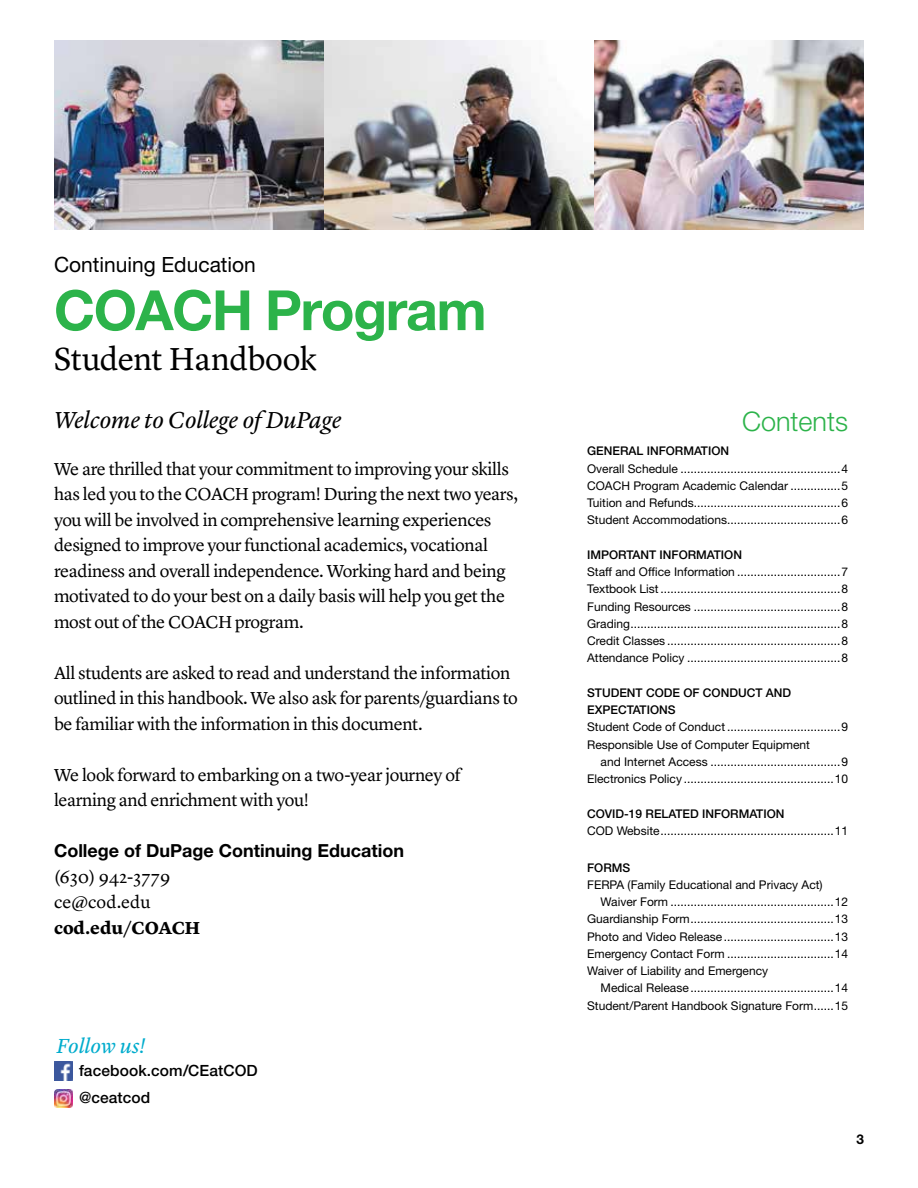
<style>
.page{position:relative;width:918px;height:1188px;background:#fff}
.page>*{position:absolute;margin:0;border:0;box-sizing:border-box;transform-origin:0 0}
.t1{font:700 55.5px "Helvetica Neue LT Pro";letter-spacing:-.025em;color:#2cb34a}
.t2{font:33px "Lyon Text";letter-spacing:-.015em;color:#000}
.t3{font:300 27px "Helvetica Neue LT Pro";color:#2cb34a}
.t4{font:italic 24px "Lyon Text";letter-spacing:-.005em;color:#000}
.t5{font:italic 21.15px "Lyon Text";color:#00accd;scale:1.05 1}
.t6{font:21px "Helvetica Neue LT Pro";color:#000}
.t7{font:18px/25.5px "Lyon Text";letter-spacing:-.02em;color:#000}
.t8{font:700 18px "Helvetica Neue LT Pro";color:#000}
.t9{font:18px/25.5px "Lyon Text";letter-spacing:.005em;color:#000}
.t10{font:700 18px "Lyon Text";color:#000}
.t11{font:500 15.45px/27px "Helvetica Neue LT Pro";letter-spacing:.005em;color:#000}
.t12{font:700 13.5px "Helvetica Neue LT Pro";color:#000}
.t13{font:12px/17.2px "Helvetica Neue LT Pro";color:#000;text-align:justify}
.t14{font:500 12px/17.2px "Helvetica Neue LT Pro";color:#000}
</style>
<div class="page">
<img style="left:54px;top:1089px;width:18px;height:19px">
<img style="left:54px;top:40px;width:810px;height:190px">
<img style="left:54px;top:1062px;width:18px;height:18px">
<h3 class="t6" style="left:54px;top:251px;width:203px">Continuing Education</h3>
<h1 class="t1" style="left:54px;top:276px;width:434px">COACH Program</h1>
<h2 class="t2" style="left:54px;top:333px;width:265px">Student Handbook</h2>
<h3 class="t4" style="left:54px;top:401px;width:289px">Welcome to College of DuPage</h3>
<p class="t7" style="left:54px;top:455px;width:466px">We are thrilled that your commitment to improving your skills has led you to the COACH program! During the next two years, you will be involved in comprehensive learning experiences designed to improve your functional academics, vocational readiness and overall independence. Working hard and being motivated to do your best on a daily basis will help you get the most out of the COACH program.</p>
<h3 class="t7" style="left:54px;top:659px;width:465px">All students are asked to read and understand the information outlined in this handbook. We also ask for parents/guardians to be familiar with the information in this document.</h3>
<h3 class="t7" style="left:54px;top:761px;width:409px">We look forward to embarking on a two-year journey of learning and enrichment with you!</h3>
<h3 class="t8" style="left:54px;top:840px;width:352px">College of DuPage Continuing Education</h3>
<h3 class="t9" style="left:54px;top:863px;width:118px">(630) 942-3779 ce@cod.edu</h3>
<h3 class="t10" style="left:54px;top:914px;width:148px">cod.edu/COACH</h3>
<h3 class="t5" style="left:57px;top:1029px;width:86px">Follow us!</h3>
<p class="t11" style="left:79px;top:1057px;width:180px">facebook.com/CEatCOD @ceatcod</p>
<h3 class="t3" style="left:742px;top:405px;width:108px">Contents</h3>
<p class="t14" style="left:587px;top:442px;width:144px">GENERAL INFORMATION</p>
<p class="t13" style="left:587px;top:459px;width:262px">Overall Schedule ................................................4<br>COACH Program Academic Calendar ...............5<br>Tuition and Refunds............................................6<br>Student Accommodations..................................6</p>
<p class="t14" style="left:587px;top:546px;width:156px">IMPORTANT INFORMATION</p>
<p class="t13" style="left:587px;top:563px;width:262px">Staff and Office Information ...............................7<br>Textbook List......................................................8<br>Funding Resources ............................................8<br>Grading...............................................................8<br>Credit Classes ....................................................8<br>Attendance Policy ..............................................8</p>
<p class="t14" style="left:587px;top:684px;width:206px">STUDENT CODE OF CONDUCT AND<br>EXPECTATIONS</p>
<p class="t13" style="left:587px;top:718px;width:262px">Student Code of Conduct ..................................9<br>Responsible Use of Computer Equipment</p>
<p class="t13" style="left:587px;top:753px;width:262px;text-align:right">and Internet Access .......................................9<br>Electronics Policy .............................................10</p>
<p class="t14" style="left:587px;top:805px;width:199px">COVID-19 RELATED INFORMATION</p>
<p class="t13" style="left:587px;top:822px;width:262px">COD Website....................................................11</p>
<p class="t14" style="left:587px;top:859px;width:45px">FORMS</p>
<p class="t13" style="left:587px;top:876px;width:237px">FERPA (Family Educational and Privacy Act)</p>
<p class="t13" style="left:601px;top:893px;width:249px">Waiver Form .................................................12</p>
<p class="t13" style="left:587px;top:910px;width:262px">Guardianship Form...........................................13</p>
<p class="t13" style="left:587px;top:927px;width:262px">Photo and Video Release .................................13</p>
<p class="t13" style="left:587px;top:945px;width:262px">Emergency Contact Form ................................14</p>
<p class="t13" style="left:587px;top:962px;width:183px">Waiver of Liability and Emergency</p>
<p class="t13" style="left:601px;top:979px;width:249px">Medical Release ...........................................14</p>
<p class="t13" style="left:587px;top:996px;width:262px">Student/Parent Handbook Signature Form......15</p>
<p class="t12" style="left:856px;top:1131px;width:9px">3</p>
</div>
